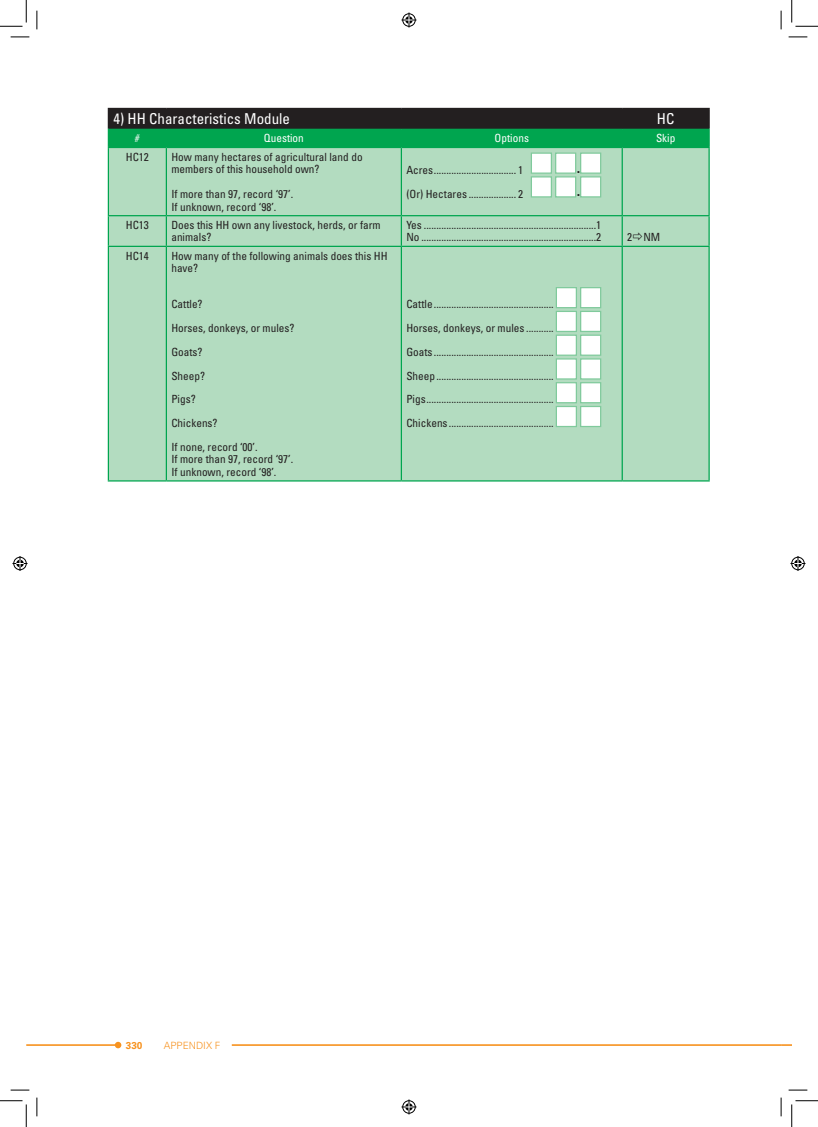
<style>
.page{position:relative;width:818px;height:1127px;background:#fff}
.page>*{position:absolute;margin:0;border:0;box-sizing:border-box;transform-origin:0 0}
.t1{font:condensed 18.75px "Univers LT Std";color:#231f20}
.t2{font:condensed 15px "Univers LT Std";color:#fff}
.t3{font:condensed 11.25px/23.8px "Univers LT Std";color:#231f20}
.t4{font:condensed 11.25px "Univers LT Std";color:#fff}
.t5{font:300 10px "Univers";color:#f79320}
.t6{font:700 10px "Univers";color:#f79320}
</style>
<div class="page">
<hr style="left:26px;top:1043px;width:92px;height:2px;background:#f79320">
<div style="left:115px;top:1041px;width:6px;height:7px;background:#f79320;border-radius:50%"></div>
<hr style="left:232px;top:1043px;width:549px;height:2px;background:#f79320">
<div style="left:109px;top:148px;width:599px;height:332px;background:#b3dcc0"></div>
<hr style="left:166px;top:148px;width:1px;height:67px;background:#00a54f">
<hr style="left:401px;top:148px;width:1px;height:67px;background:#00a54f">
<hr style="left:622px;top:148px;width:1px;height:67px;background:#00a54f">
<hr style="left:108px;top:215px;width:58px;height:1px;background:#00a54f">
<hr style="left:166px;top:215px;width:235px;height:1px;background:#00a54f">
<hr style="left:166px;top:216px;width:1px;height:30px;background:#00a54f">
<hr style="left:401px;top:215px;width:221px;height:1px;background:#00a54f">
<hr style="left:401px;top:216px;width:1px;height:30px;background:#00a54f">
<hr style="left:622px;top:215px;width:88px;height:1px;background:#00a54f">
<hr style="left:622px;top:216px;width:1px;height:30px;background:#00a54f">
<hr style="left:108px;top:246px;width:58px;height:1px;background:#00a54f">
<hr style="left:166px;top:246px;width:235px;height:1px;background:#00a54f">
<hr style="left:166px;top:247px;width:1px;height:233px;background:#00a54f">
<hr style="left:401px;top:246px;width:221px;height:1px;background:#00a54f">
<hr style="left:401px;top:247px;width:1px;height:233px;background:#00a54f">
<hr style="left:622px;top:246px;width:88px;height:1px;background:#00a54f">
<hr style="left:622px;top:247px;width:1px;height:233px;background:#00a54f">
<svg style="left:108px;top:108px;width:602px;height:39px;background:#125d36"></svg>
<hr style="left:108px;top:147px;width:58px;height:1px;background:#00a54f">
<hr style="left:166px;top:147px;width:235px;height:1px;background:#00a54f">
<hr style="left:401px;top:147px;width:221px;height:1px;background:#00a54f">
<hr style="left:622px;top:147px;width:88px;height:1px;background:#00a54f">
<hr style="left:108px;top:148px;width:1px;height:67px;background:#00a54f">
<hr style="left:708px;top:148px;width:2px;height:67px;background:#00a54f">
<hr style="left:108px;top:216px;width:1px;height:30px;background:#00a54f">
<hr style="left:708px;top:216px;width:2px;height:30px;background:#00a54f">
<hr style="left:108px;top:247px;width:1px;height:233px;background:#00a54f">
<hr style="left:708px;top:247px;width:2px;height:233px;background:#00a54f">
<hr style="left:108px;top:480px;width:58px;height:1px;background:#00a54f">
<hr style="left:166px;top:480px;width:235px;height:1px;background:#00a54f">
<hr style="left:401px;top:480px;width:221px;height:1px;background:#00a54f">
<hr style="left:622px;top:480px;width:88px;height:1px;background:#00a54f">
<div style="left:531px;top:152px;width:21px;height:22px;background:#fff;border:1px solid #80ca9c"></div>
<div style="left:555px;top:152px;width:21px;height:22px;background:#fff;border:1px solid #80ca9c"></div>
<div style="left:580px;top:152px;width:21px;height:22px;background:#fff;border:1px solid #80ca9c"></div>
<div style="left:531px;top:176px;width:21px;height:21px;background:#fff;border:1px solid #80ca9c"></div>
<div style="left:555px;top:176px;width:21px;height:21px;background:#fff;border:1px solid #80ca9c"></div>
<div style="left:580px;top:176px;width:21px;height:21px;background:#fff;border:1px solid #80ca9c"></div>
<div style="left:556px;top:287px;width:21px;height:21px;background:#fff;border:1px solid #80ca9c"></div>
<div style="left:580px;top:287px;width:21px;height:21px;background:#fff;border:1px solid #80ca9c"></div>
<div style="left:556px;top:311px;width:21px;height:21px;background:#fff;border:1px solid #80ca9c"></div>
<div style="left:580px;top:311px;width:21px;height:21px;background:#fff;border:1px solid #80ca9c"></div>
<div style="left:556px;top:334px;width:21px;height:22px;background:#fff;border:1px solid #80ca9c"></div>
<div style="left:580px;top:334px;width:21px;height:22px;background:#fff;border:1px solid #80ca9c"></div>
<div style="left:556px;top:358px;width:21px;height:21px;background:#fff;border:1px solid #80ca9c"></div>
<div style="left:580px;top:358px;width:21px;height:21px;background:#fff;border:1px solid #80ca9c"></div>
<div style="left:556px;top:382px;width:21px;height:21px;background:#fff;border:1px solid #80ca9c"></div>
<div style="left:580px;top:382px;width:21px;height:21px;background:#fff;border:1px solid #80ca9c"></div>
<div style="left:556px;top:406px;width:21px;height:21px;background:#fff;border:1px solid #80ca9c"></div>
<div style="left:580px;top:406px;width:21px;height:21px;background:#fff;border:1px solid #80ca9c"></div>
<svg style="left:11px;top:36px;width:18px;height:2px"></svg>
<svg style="left:788px;top:36px;width:19px;height:2px"></svg>
<svg style="left:11px;top:1089px;width:18px;height:1px"></svg>
<svg style="left:788px;top:1089px;width:19px;height:1px"></svg>
<svg style="left:36px;top:11px;width:2px;height:18px"></svg>
<svg style="left:36px;top:1097px;width:2px;height:18px"></svg>
<svg style="left:780px;top:11px;width:2px;height:18px"></svg>
<svg style="left:780px;top:1097px;width:2px;height:18px"></svg>
<svg style="left:0;top:0;width:27px;height:27px"></svg>
<svg style="left:0;top:1100px;width:27px;height:26px"></svg>
<svg style="left:791px;top:0;width:27px;height:27px"></svg>
<svg style="left:791px;top:1100px;width:27px;height:26px"></svg>
<svg style="left:401px;top:13px;width:15px;height:15px"></svg>
<svg style="left:401px;top:1099px;width:15px;height:15px"></svg>
<svg style="left:13px;top:556px;width:15px;height:15px"></svg>
<svg style="left:790px;top:556px;width:15px;height:15px"></svg>
<svg style="left:633px;top:233px;width:9px;height:8px"></svg>
<h2 class="t2" style="left:113px;top:109px;width:178px">4) HH Characteristics Module</h2>
<h2 class="t2" style="left:657px;top:109px;width:19px">HC</h2>
<p class="t4" style="left:135px;top:131px;width:6px">#</p>
<p class="t4" style="left:264px;top:131px;width:41px">Question</p>
<p class="t4" style="left:495px;top:131px;width:36px">Options</p>
<p class="t4" style="left:656px;top:131px;width:21px">Skip</p>
<p class="t3" style="left:126px;top:144px;width:25px">HC12</p>
<p class="t3" style="left:171px;top:150px;width:193px;line-height:12.5px">How many hectares of agricultural land do members of this household own?</p>
<p class="t3" style="left:171px;top:188px;width:123px;line-height:12.5px">If more than 97, record ‘97’.<br>If unknown, record ‘98’.</p>
<p class="t3" style="left:406px;top:158px;width:118px">Acres................................. 1</p>
<h1 class="t1" style="left:576px;top:154px;width:6px">.</h1>
<p class="t3" style="left:406px;top:181px;width:118px">(Or) Hectares ................... 2</p>
<h1 class="t1" style="left:576px;top:178px;width:6px">.</h1>
<p class="t3" style="left:126px;top:213px;width:25px">HC13</p>
<p class="t3" style="left:171px;top:218px;width:211px;line-height:12.5px">Does this HH own any livestock, herds, or farm animals?</p>
<p class="t3" style="left:406px;top:218px;width:196px;line-height:12.5px">Yes .....................................................................1<br>No ......................................................................2</p>
<p class="t3" style="left:126px;top:243px;width:25px">HC14</p>
<p class="t3" style="left:171px;top:249px;width:218px;line-height:12.5px">How many of the following animals does this HH have?</p>
<p class="t3" style="left:171px;top:292px;width:125px">Cattle?<br>Horses, donkeys, or mules?<br>Goats?<br>Sheep?<br>Pigs?<br>Chickens?<br>If none, record ‘00’.</p>
<p class="t3" style="left:171px;top:453px;width:123px;line-height:12.5px">If more than 97, record ‘97’.<br>If unknown, record ‘98’.</p>
<p class="t3" style="left:406px;top:292px;width:149px;text-align:justify">Cattle................................................<br>Horses, donkeys, or mules ...........<br>Goats................................................<br>Sheep...............................................<br>Pigs...................................................<br>Chickens..........................................</p>
<p class="t3" style="left:627px;top:225px;width:34px">2 NM</p>
<p class="t6" style="left:126px;top:1039px;width:18px">330</p>
<p class="t5" style="left:164px;top:1038px;width:58px">APPENDIX F</p>
</div>
